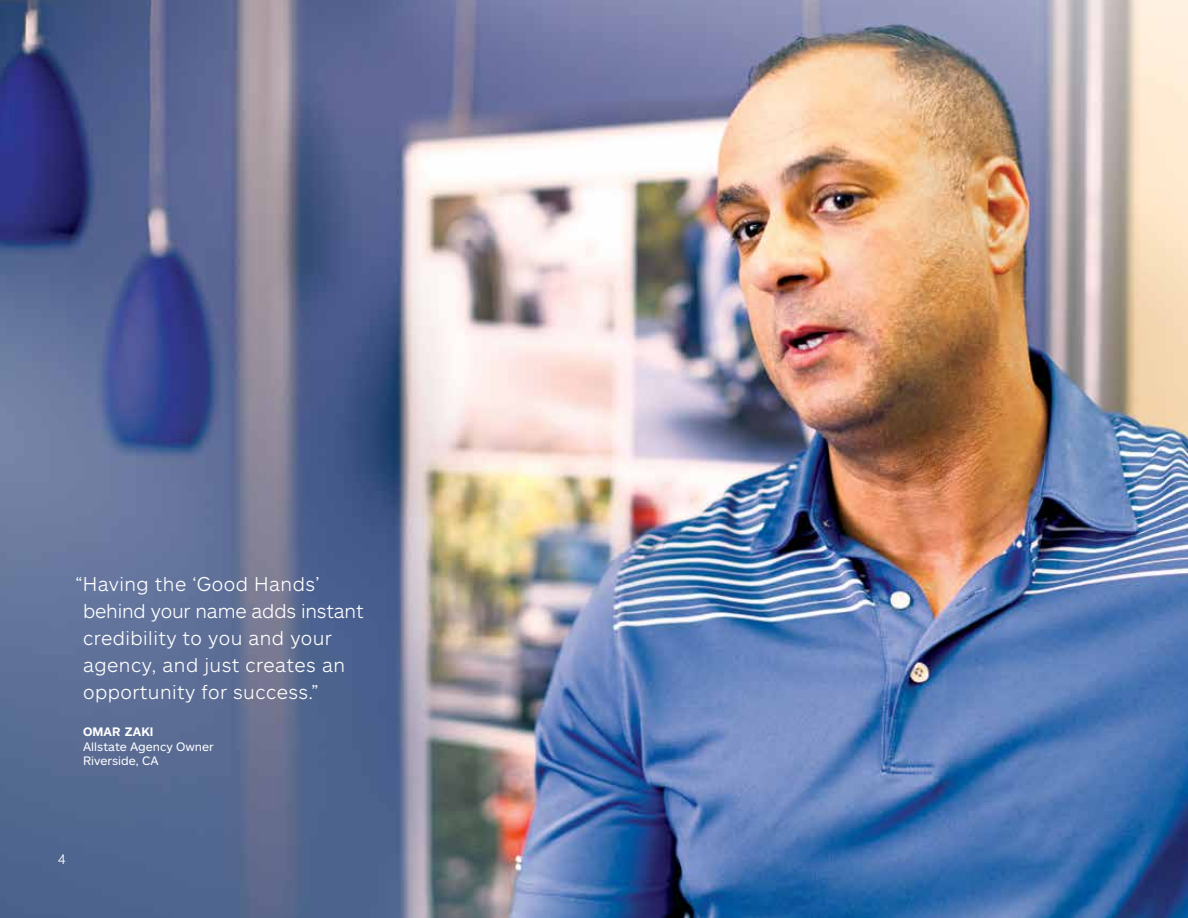
<style>
.page{position:relative;width:1188px;height:918px;background:#fff}
.page>*{position:absolute;margin:0;border:0;box-sizing:border-box;transform-origin:0 0}
.t1{font:300 19.5px/27px "Allstate Sans";letter-spacing:.02em;color:#fff}
.t2{font:300 13.5px "Allstate Sans";color:#fff}
.t3{font:12px/14.4px "Allstate Sans";color:#fff}
.t4{font:700 12px "Allstate Sans";color:#fff}
</style>
<div class="page">
<img style="left:0;top:0;width:1188px;height:918px">
<p class="t1" style="left:83px;top:570px;width:282px;text-indent:-8px">“Having the ‘Good Hands’ behind your name adds instant credibility to you and your agency, and just creates an opportunity for success.”</p>
<p class="t4" style="left:83px;top:724px;width:72px">OMAR ZAKI</p>
<p class="t3" style="left:83px;top:739px;width:132px">Allstate Agency Owner<br>Riverside, CA</p>
<p class="t2" style="left:58px;top:850px;width:9px">4</p>
</div>
